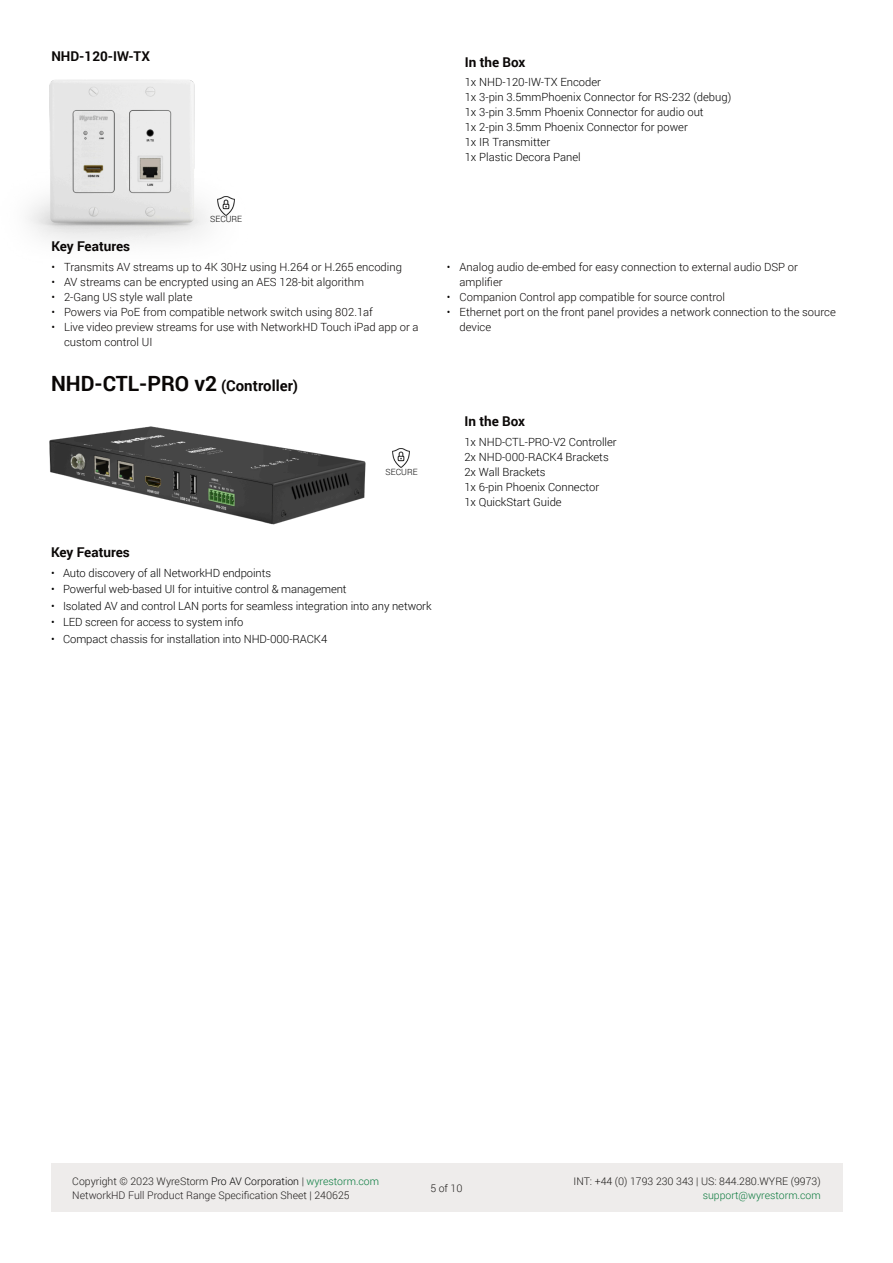
<style>
.page{position:relative;width:893px;height:1263px;background:#fff}
.page>*{position:absolute;margin:0;border:0;box-sizing:border-box;transform-origin:0 0}
.t1{font:700 21px "Roboto";color:#0a0706}
.t2{font:700 13.5px "Roboto";color:#0a0706}
.t3{font:300 11.25px/15px "Roboto";letter-spacing:-.005em;color:#000}
.t4{font:300 11.25px/15px "Roboto";color:#090605}
.t5{font:300 10.5px/13.5px "Roboto";color:#1e1c1a}
.t6{font:300 10.5px "Roboto";color:#0b7a3d}
.t7{font:300 8.55px "Roboto";color:#000}
.s1{font-size:15px}
.s2{color:#000}
.s3{color:#077a3d}
.s4{color:#221e1f}
</style>
<div class="page">
<div style="left:51px;top:1164px;width:791px;height:48px;background:#eeeceb"></div>
<img style="left:49px;top:426px;width:317px;height:99px">
<img style="left:392px;top:448px;width:18px;height:20px">
<img style="left:28px;top:80px;width:207px;height:163px">
<img style="left:217px;top:196px;width:17px;height:19px">
<p class="t2" style="left:51px;top:47px;width:100px">NHD-120-IW-TX</p>
<p class="t2" style="left:465px;top:52px;width:62px">In the Box</p>
<p class="t3" style="left:465px;top:74px;width:268px">1x NHD-120-IW-TX Encoder<br>1x 3-pin 3.5mmPhoenix Connector for RS-232 (debug)<br>1x 3-pin 3.5mm Phoenix Connector for audio out<br>1x 2-pin 3.5mm Phoenix Connector for power<br>1x IR Transmitter<br>1x Plastic Decora Panel</p>
<p class="t7" style="left:210px;top:213px;width:34px">SECURE</p>
<p class="t2" style="left:51px;top:237px;width:80px">Key Features</p>
<p class="t4" style="left:51px;top:259px;width:352px">• Transmits AV streams up to 4K 30Hz using H.264 or H.265 encoding</p>
<p class="t4" style="left:51px;top:274px;width:314px">• AV streams can be encrypted using an AES 128-bit algorithm</p>
<p class="t4" style="left:51px;top:289px;width:143px">• 2-Gang US style wall plate</p>
<p class="t4" style="left:51px;top:304px;width:323px">• Powers via PoE from compatible network switch using 802.1af</p>
<p class="t4" style="left:64px;top:319px;width:356px;text-indent:-13px">• Live video preview streams for use with NetworkHD Touch iPad app or a custom control UI</p>
<h1 class="t1" style="left:51px;top:369px;width:249px">NHD-CTL-PRO v2 <span class="s1">(Controller)</span></h1>
<p class="t7" style="left:386px;top:466px;width:34px">SECURE</p>
<p class="t4" style="left:460px;top:259px;width:340px;text-indent:-13px">• Analog audio de-embed for easy connection to external audio DSP or amplifier</p>
<p class="t4" style="left:447px;top:289px;width:280px">• Companion Control app compatible for source control</p>
<p class="t4" style="left:460px;top:304px;width:378px;text-indent:-13px">• Ethernet port on the front panel provides a network connection to the source device</p>
<p class="t2" style="left:464px;top:412px;width:62px">In the Box</p>
<p class="t3" style="left:464px;top:434px;width:154px">1x NHD-CTL-PRO-V2 Controller<br>2x NHD-000-RACK4 Brackets<br>2x Wall Brackets<br>1x 6-pin Phoenix Connector<br>1x QuickStart Guide</p>
<p class="t2" style="left:51px;top:543px;width:80px">Key Features</p>
<p class="t3" style="left:51px;top:565px;width:222px">• Auto discovery of all NetworkHD endpoints</p>
<p class="t3" style="left:51px;top:581px;width:297px">• Powerful web-based UI for intuitive control &amp; management</p>
<p class="t3" style="left:51px;top:598px;width:382px">• Isolated AV and control LAN ports for seamless integration into any network</p>
<p class="t3" style="left:51px;top:614px;width:194px">• LED screen for access to system info</p>
<p class="t3" style="left:51px;top:631px;width:278px">• Compact chassis for installation into NHD-000-RACK4</p>
<p class="t5" style="left:72px;top:1174px;width:308px">Copyright © 2023 WyreStorm <span class="s2">Pro AV Corporation</span> | <span class="s3">wyrestorm.com<br></span><span class="s4">NetworkHD Full Product Range</span> Specification Sheet | 240625</p>
<p class="t5" style="left:574px;top:1174px;width:249px">INT: +44 (0) 1793 230 343 | US: 844.280.WYRE (9973)</p>
<p class="t5" style="left:430px;top:1181px;width:34px">5 of 10</p>
<p class="t6" style="left:703px;top:1187px;width:120px">support@wyrestorm.com</p>
</div>
